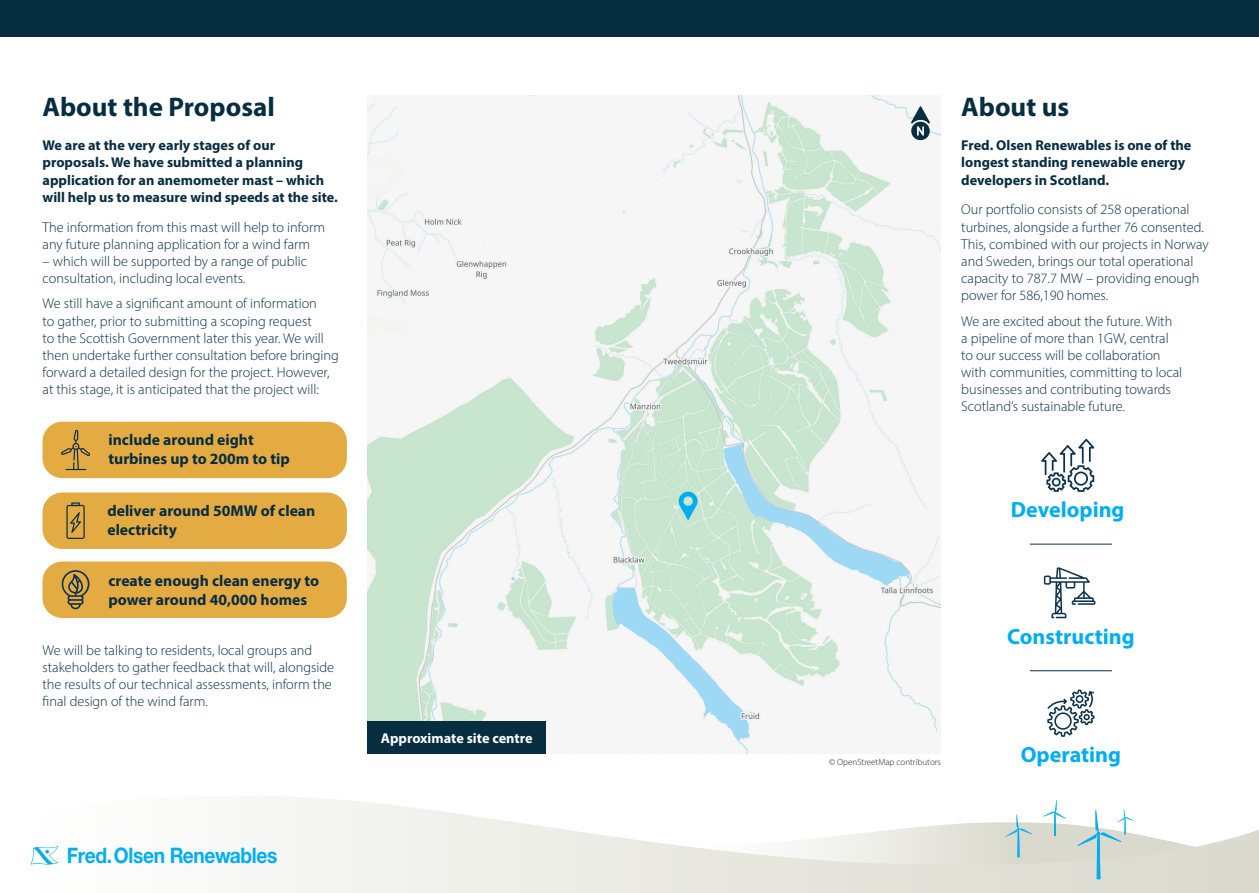
<style>
.page{position:relative;width:1259px;height:893px;background:#fff}
.page>*{position:absolute;margin:0;border:0;box-sizing:border-box;transform-origin:0 0}
.t1{font:700 27px "Myriad Pro";color:#072d41}
.t2{font:700 22.05px "Myriad Pro";color:#00aeef}
.t3{font:700 21.3px "Helvetica Neue LT Std";letter-spacing:-.02em;color:#00aeef;scale:.9 1}
.t4{font:700 15.6px/18.8px "Myriad Pro";color:#072d41}
.t5{font:300 14.25px/17.1px "Myriad Pro";color:#072d41}
.t6{font:700 14.25px/17.1px "Myriad Pro";color:#072d41}
.t7{font:700 14.25px "Myriad Pro";letter-spacing:-.005em;color:#fff}
.t8{font:300 9px "Myriad Pro";color:#231f20}
</style>
<div class="page">
<svg style="left:30px;top:796px;width:1229px;height:97px"></svg>
<img style="left:367px;top:96px;width:574px;height:658px">
<svg style="left:911px;top:106px;width:19px;height:37px"></svg>
<svg style="left:1041px;top:439px;width:53px;height:53px"></svg>
<svg style="left:1047px;top:690px;width:47px;height:47px"></svg>
<svg style="left:1044px;top:567px;width:51px;height:51px"></svg>
<hr style="left:1030px;top:670px;width:82px;height:1px;background:#0d324d">
<hr style="left:1030px;top:544px;width:82px;height:1px;background:#0d324d">
<div style="left:0;top:0;width:1259px;height:37px;background:#072d41"></div>
<svg style="left:1005px;top:814px;width:27px;height:43px"></svg>
<svg style="left:1043px;top:800px;width:23px;height:36px"></svg>
<svg style="left:1077px;top:809px;width:56px;height:70px"></svg>
<svg style="left:31px;top:846px;width:27px;height:19px"></svg>
<div style="left:43px;top:492px;width:304px;height:57px;background:#e4ab43;border-radius:20px"></div>
<div style="left:43px;top:561px;width:304px;height:57px;background:#e4ab43;border-radius:20px"></div>
<svg style="left:66px;top:502px;width:19px;height:37px"></svg>
<div style="left:43px;top:422px;width:304px;height:56px;background:#e4ab43;border-radius:20px"></div>
<svg style="left:62px;top:570px;width:27px;height:39px"></svg>
<svg style="left:61px;top:430px;width:29px;height:40px"></svg>
<div style="left:367px;top:721px;width:179px;height:33px;background:#072d41"></div>
<svg style="left:678px;top:492px;width:19px;height:28px"></svg>
<h1 class="t1" style="left:43px;top:90px;width:234px">About the Proposal</h1>
<p class="t6" style="left:43px;top:137px;width:297px">We are at the very early stages of our proposals. We have submitted a planning application for an anemometer mast – which will help us to measure wind speeds at the site.</p>
<p class="t5" style="left:43px;top:218px;width:284px">The information from this mast will help to inform any future planning application for a wind farm</p>
<p class="t5" style="left:43px;top:252px;width:266px">– which will be supported by a range of public consultation, including local events.</p>
<p class="t5" style="left:43px;top:295px;width:298px">We still have a significant amount of information<br>to gather, prior to submitting a scoping request<br>to the Scottish Government later this year. We will then undertake further consultation before bringing forward a detailed design for the project. However, at this stage, it is anticipated that the project will:</p>
<p class="t4" style="left:108px;top:430px;width:183px">include around eight turbines up to 200m to tip</p>
<p class="t4" style="left:107px;top:501px;width:209px">deliver around 50MW of clean electricity</p>
<p class="t4" style="left:108px;top:571px;width:212px">create enough clean energy to power around 40,000 homes</p>
<p class="t5" style="left:43px;top:641px;width:293px">We will be talking to residents, local groups and stakeholders to gather feedback that will, alongside the results of our technical assessments, inform the final design of the wind farm.</p>
<h3 class="t3" style="left:67px;top:842px;width:235px">Fred. Olsen Renewables</h3>
<p class="t7" style="left:381px;top:729px;width:153px">Approximate site centre</p>
<h1 class="t1" style="left:961px;top:90px;width:109px">About us</h1>
<p class="t6" style="left:961px;top:137px;width:232px">Fred. Olsen Renewables is one of the longest standing renewable energy developers in Scotland.</p>
<p class="t5" style="left:961px;top:201px;width:249px">Our portfolio consists of 258 operational turbines, alongside a further 76 consented.<br>This, combined with our projects in Norway and Sweden, brings our total operational capacity to 787.7 MW – providing enough power for 586,190 homes.</p>
<p class="t5" style="left:961px;top:312px;width:222px">We are excited about the future. With a pipeline of more than 1GW, central to our success will be collaboration with communities, committing to local businesses and contributing towards Scotland’s sustainable future.</p>
<h2 class="t2" style="left:1011px;top:495px;width:115px">Developing</h2>
<p class="t8" style="left:829px;top:757px;width:113px">© OpenStreetMap contributors</p>
<h2 class="t2" style="left:1007px;top:622px;width:129px">Constructing</h2>
<h2 class="t2" style="left:1020px;top:740px;width:102px">Operating</h2>
</div>
